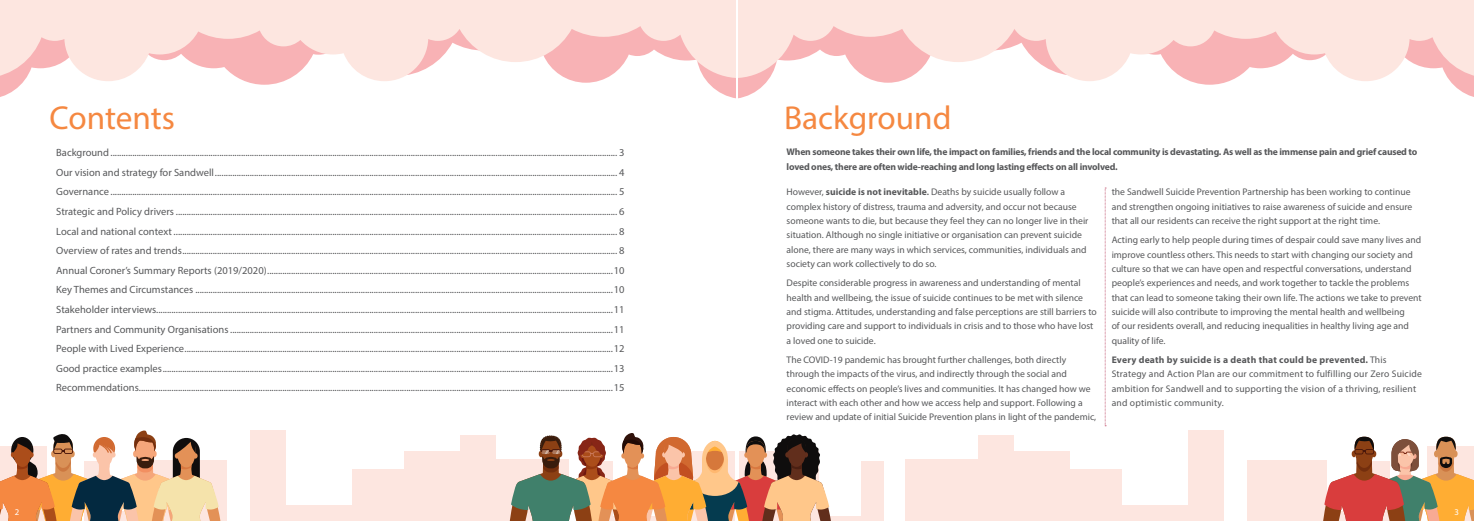
<style>
.page{position:relative;width:1474px;height:521px;background:#fff}
.page>*{position:absolute;margin:0;border:0;box-sizing:border-box;transform-origin:0 0}
.t1{font:33.25px "Myriad Pro";color:#f58841}
.t2{font:10.5px "Myriad Pro";color:#57585a}
.t3{font:9.62px/14.3px "Myriad Pro";color:#57585a}
.t4{font:9.62px/14.3px "Myriad Pro";letter-spacing:.02em;color:#57585a}
.t5{font:700 9.62px/14.3px "Myriad Pro";letter-spacing:-.02em;color:#57585a}
.t6{font:8.75px "Myriad Pro";color:#fff}
.s1{font-weight:700}
.s2{font-weight:600}
</style>
<div class="page">
<svg style="left:0;top:81px;width:735px;height:17px"></svg>
<svg style="left:0;top:8px;width:735px;height:73px;fill:#fde6e0"></svg>
<div style="left:0;top:0;width:735px;height:8px;background:#fde6e0"></div>
<div style="left:489px;top:460px;width:79px;height:61px;background:#fde6e0"></div>
<div style="left:147px;top:460px;width:80px;height:61px;background:#fde6e0"></div>
<div style="left:281px;top:505px;width:79px;height:16px;background:#fde6e0"></div>
<div style="left:353px;top:469px;width:56px;height:52px;background:#fde6e0"></div>
<div style="left:404px;top:451px;width:56px;height:70px;background:#fde6e0"></div>
<div style="left:250px;top:430px;width:35px;height:91px;background:#fde6e0"></div>
<div style="left:460px;top:435px;width:36px;height:86px;background:#fde6e0"></div>
<svg style="left:738px;top:81px;width:735px;height:18px"></svg>
<svg style="left:738px;top:8px;width:735px;height:73px;fill:#fde6e0"></svg>
<div style="left:738px;top:0;width:735px;height:8px;background:#fde6e0"></div>
<div style="left:905px;top:460px;width:80px;height:61px;background:#fde6e0"></div>
<div style="left:1247px;top:460px;width:79px;height:61px;background:#fde6e0"></div>
<div style="left:1113px;top:505px;width:80px;height:16px;background:#fde6e0"></div>
<div style="left:1065px;top:469px;width:56px;height:52px;background:#fde6e0"></div>
<hr style="left:807px;top:517px;width:56px;height:4px;background:#fde6e0">
<div style="left:1013px;top:451px;width:56px;height:70px;background:#fde6e0"></div>
<div style="left:861px;top:461px;width:23px;height:60px;background:#fde6e0"></div>
<div style="left:1188px;top:430px;width:36px;height:91px;background:#fde6e0"></div>
<div style="left:978px;top:435px;width:35px;height:86px;background:#fde6e0"></div>
<svg style="left:1323px;top:437px;width:150px;height:84px"></svg>
<svg style="left:508px;top:433px;width:324px;height:88px"></svg>
<svg style="left:0;top:430px;width:221px;height:91px"></svg>
<svg style="left:1104px;top:188px;width:2px;height:238px"></svg>
<p class="t1" style="left:50px;top:97px;width:127px">Contents</p>
<p class="t1" style="left:784px;top:97px;width:169px">Background</p>
<p class="t5" style="left:786px;top:145px;width:632px">When someone takes their own life, the impact on families, friends and the local community is devastating. As well as the immense pain and grief caused to loved ones, there are often wide-reaching and long lasting effects on all involved.</p>
<p class="t2" style="left:56px;top:146px;width:569px">Background ......................................................................................................................................................................................................................................... 3</p>
<p class="t2" style="left:56px;top:166px;width:569px">Our vision and strategy for Sandwell......................................................................................................................................................................................... 4</p>
<p class="t2" style="left:56px;top:185px;width:569px">Governance ......................................................................................................................................................................................................................................... 5</p>
<p class="t2" style="left:56px;top:205px;width:569px">Strategic and Policy drivers ........................................................................................................................................................................................................... 6</p>
<p class="t2" style="left:56px;top:224px;width:569px">Local and national context ............................................................................................................................................................................................................ 8</p>
<p class="t2" style="left:56px;top:244px;width:569px">Overview of rates and trends........................................................................................................................................................................................................ 8</p>
<p class="t2" style="left:56px;top:264px;width:569px">Annual Coroner’s Summary Reports (2019/2020)...............................................................................................................................................................10</p>
<p class="t2" style="left:56px;top:283px;width:569px">Key Themes and Circumstances ................................................................................................................................................................................................10</p>
<p class="t2" style="left:56px;top:303px;width:569px">Stakeholder interviews..................................................................................................................................................................................................................11</p>
<p class="t2" style="left:56px;top:322px;width:569px">Partners and Community Organisations ................................................................................................................................................................................11</p>
<p class="t2" style="left:56px;top:342px;width:569px">People with Lived Experience.....................................................................................................................................................................................................12</p>
<p class="t2" style="left:56px;top:362px;width:569px">Good practice examples...............................................................................................................................................................................................................13</p>
<p class="t2" style="left:56px;top:381px;width:569px">Recommendations..........................................................................................................................................................................................................................15</p>
<p class="t3" style="left:786px;top:185px;width:303px">However, <span class="s1">suicide is not inevitable</span><span class="s2">.</span> Deaths by suicide usually follow a complex history of distress, trauma and adversity, and occur not because someone wants to die, but because they feel they can no longer live in their situation. Although no single initiative or organisation can prevent suicide alone, there are many ways in which services, communities, individuals and society can work collectively to do so.</p>
<p class="t3" style="left:786px;top:276px;width:312px">Despite considerable progress in awareness and understanding of mental health and wellbeing, the issue of suicide continues to be met with silence and stigma. Attitudes, understanding and false perceptions are still barriers to providing care and support to individuals in crisis and to those who have lost a loved one to suicide.</p>
<p class="t3" style="left:786px;top:352px;width:311px">The COVID-19 pandemic has brought further challenges, both directly through the impacts of the virus, and indirectly through the social and economic effects on people’s lives and communities. It has changed how we interact with each other and how we access help and support. Following a review and update of initial Suicide Prevention plans in light of the pandemic,</p>
<p class="t3" style="left:1111px;top:185px;width:302px">the Sandwell Suicide Prevention Partnership has been working to continue and strengthen ongoing initiatives to raise awareness of suicide and ensure that all our residents can receive the right support at the right time.</p>
<p class="t3" style="left:1111px;top:233px;width:311px">Acting early to help people during times of despair could save many lives and improve countless others. This needs to start with changing our society and culture so that we can have open and respectful conversations, understand people’s experiences and needs, and work together to tackle the problems that can lead to someone taking their own life. The actions we take to prevent suicide will also contribute to improving the mental health and wellbeing<br>of our residents overall, and reducing inequalities in healthy living age and quality of life.</p>
<p class="t4" style="left:1111px;top:352px;width:312px"><span class="s1">Every death by suicide is a death that could be prevented.</span> This Strategy and Action Plan are our commitment to fulfilling our Zero Suicide ambition for Sandwell and to supporting the vision of a thriving, resilient and optimistic community.</p>
<p class="t6" style="left:15px;top:506px;width:6px">2</p>
<p class="t6" style="left:1454px;top:506px;width:6px">3</p>
</div>
